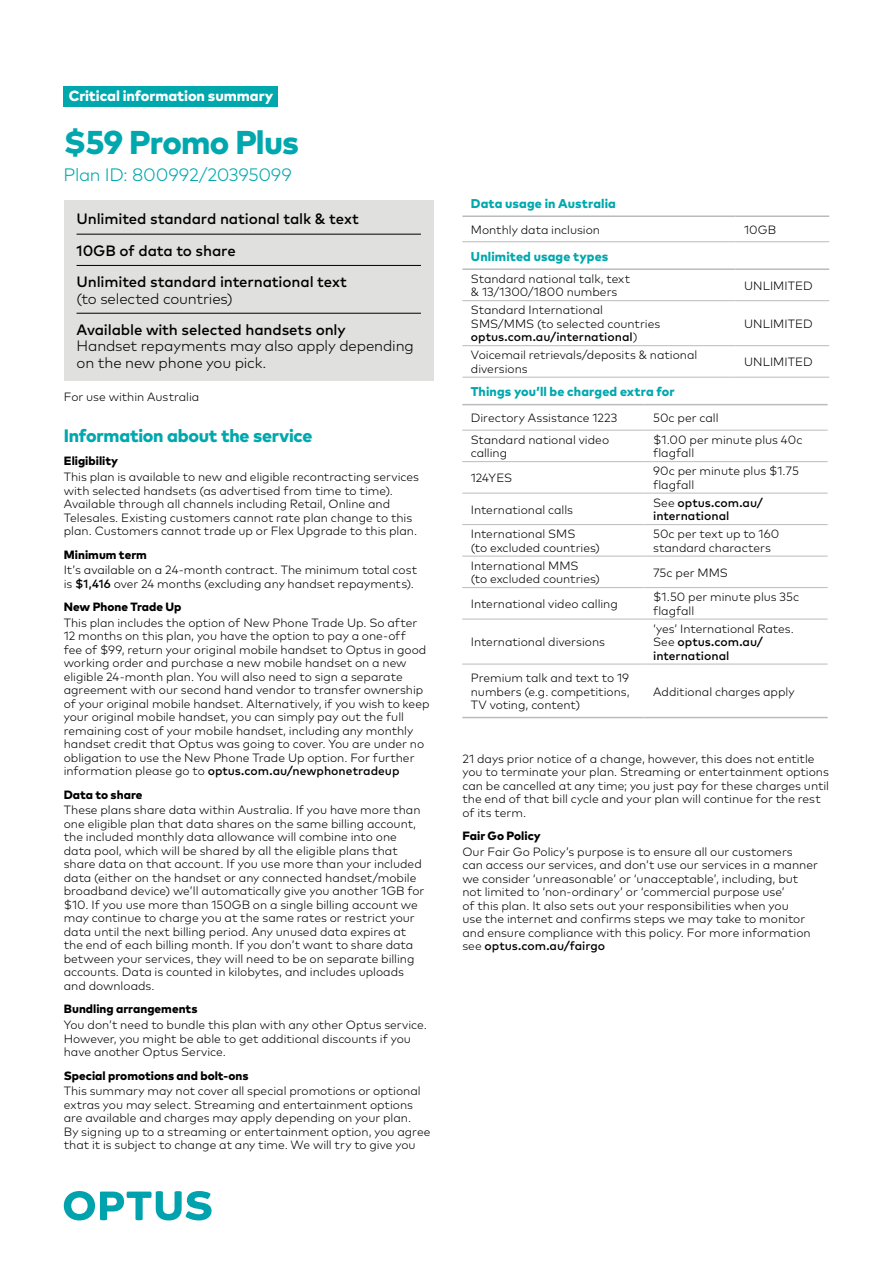
<style>
.page{position:relative;width:893px;height:1263px;background:#fff}
.page>*{position:absolute;margin:0;border:0;box-sizing:border-box;transform-origin:0 0}
.t1{font:800 33px "Mark OT";letter-spacing:-.03em;color:#00a8ae}
.t2{font:800 18px "Mark OT";letter-spacing:-.015em;color:#00a8ae}
.t3{font:300 18px "Mark OT";letter-spacing:-.015em;color:#00a8ae}
.t4{font:500 15px/31.3px "Mark OT";letter-spacing:-.01em;color:#000}
.t5{font:300 15px/16.5px "Mark OT";letter-spacing:-.01em;color:#000}
.t6{font:800 14.7px "Mark OT";letter-spacing:-.005em;color:#fff}
.t7{font:800 12.75px "Mark OT";letter-spacing:.01em;color:#00a8ae}
.t8{font:300 12px/13.5px "Mark OT";color:#000}
.t9{font:800 12px "Mark OT";color:#000}
.t10{font:500 12px/13.5px "Mark OT";color:#000}
.s1{font-weight:500}
.s2{font-weight:300}
</style>
<div class="page">
<hr style="left:462px;top:241px;width:274px;height:1px;background:#babbbd">
<hr style="left:736px;top:241px;width:93px;height:1px;background:#babbbd">
<hr style="left:462px;top:215px;width:274px;height:2px;background:#babbbd">
<hr style="left:736px;top:215px;width:93px;height:2px;background:#babbbd">
<hr style="left:462px;top:300px;width:274px;height:1px;background:#babbbd">
<hr style="left:736px;top:300px;width:93px;height:1px;background:#babbbd">
<hr style="left:462px;top:345px;width:274px;height:1px;background:#babbbd">
<hr style="left:736px;top:345px;width:93px;height:1px;background:#babbbd">
<hr style="left:462px;top:377px;width:274px;height:1px;background:#babbbd">
<hr style="left:736px;top:377px;width:93px;height:1px;background:#babbbd">
<hr style="left:462px;top:268px;width:274px;height:2px;background:#babbbd">
<hr style="left:736px;top:268px;width:93px;height:2px;background:#babbbd">
<hr style="left:462px;top:430px;width:183px;height:1px;background:#babbbd">
<hr style="left:645px;top:430px;width:183px;height:1px;background:#babbbd">
<hr style="left:462px;top:461px;width:183px;height:1px;background:#babbbd">
<hr style="left:645px;top:461px;width:183px;height:1px;background:#babbbd">
<hr style="left:462px;top:493px;width:183px;height:1px;background:#babbbd">
<hr style="left:645px;top:493px;width:183px;height:1px;background:#babbbd">
<hr style="left:462px;top:524px;width:183px;height:1px;background:#babbbd">
<hr style="left:645px;top:524px;width:183px;height:1px;background:#babbbd">
<hr style="left:462px;top:556px;width:183px;height:1px;background:#babbbd">
<hr style="left:645px;top:556px;width:183px;height:1px;background:#babbbd">
<hr style="left:462px;top:587px;width:183px;height:1px;background:#babbbd">
<hr style="left:645px;top:587px;width:183px;height:1px;background:#babbbd">
<hr style="left:462px;top:619px;width:183px;height:1px;background:#babbbd">
<hr style="left:645px;top:619px;width:183px;height:1px;background:#babbbd">
<hr style="left:462px;top:664px;width:183px;height:1px;background:#babbbd">
<hr style="left:645px;top:664px;width:183px;height:1px;background:#babbbd">
<hr style="left:462px;top:404px;width:183px;height:1px;background:#babbbd">
<hr style="left:645px;top:404px;width:183px;height:1px;background:#babbbd">
<hr style="left:462px;top:717px;width:183px;height:1px;background:#babbbd">
<hr style="left:645px;top:717px;width:183px;height:1px;background:#babbbd">
<div style="left:64px;top:86px;width:214px;height:21px;background:#00a8ae"></div>
<svg style="left:64px;top:1191px;width:148px;height:29px"></svg>
<div style="left:64px;top:200px;width:370px;height:181px;background:#e0e0df"></div>
<hr style="left:77px;top:234px;width:344px;height:1px;background:#000">
<hr style="left:77px;top:265px;width:344px;height:1px;background:#000">
<hr style="left:77px;top:313px;width:344px;height:1px;background:#000">
<p class="t6" style="left:69px;top:86px;width:206px">Critical information summary</p>
<h1 class="t1" style="left:64px;top:120px;width:237px">$59 Promo Plus</h1>
<h2 class="t3" style="left:64px;top:163px;width:230px">Plan ID: 800992/20395099</h2>
<p class="t4" style="left:77px;top:203px;width:284px">Unlimited standard national talk &amp; text<br>10GB of data to share<br>Unlimited standard international text</p>
<p class="t5" style="left:77px;top:290px;width:158px">(to selected countries)</p>
<p class="t4" style="left:77px;top:313px;width:271px">Available with selected handsets only</p>
<p class="t5" style="left:77px;top:338px;width:339px">Handset repayments may also apply depending on the new phone you pick.</p>
<p class="t8" style="left:64px;top:390px;width:137px">For use within Australia</p>
<h2 class="t2" style="left:64px;top:424px;width:250px">Information about the service</h2>
<p class="t9" style="left:64px;top:453px;width:56px">Eligibility</p>
<p class="t8" style="left:64px;top:470px;width:357px">This plan is available to new and eligible recontracting services with selected handsets (as advertised from time to time).<br>Available through all channels including Retail, Online and Telesales. Existing customers cannot rate plan change to this plan. Customers cannot trade up or Flex Upgrade to this plan.</p>
<p class="t9" style="left:64px;top:546px;width:85px">Minimum term</p>
<p class="t8" style="left:64px;top:563px;width:355px">It’s available on a 24-month contract. The minimum total cost is <span class="s1">$1,416</span> over 24 months (excluding any handset repayments).</p>
<p class="t9" style="left:64px;top:599px;width:119px">New Phone Trade Up</p>
<p class="t8" style="left:64px;top:616px;width:367px">This plan includes the option of New Phone Trade Up. So after 12 months on this plan, you have the option to pay a one-off<br>fee of $99, return your original mobile handset to Optus in good working order and purchase a new mobile handset on a new eligible 24-month plan. You will also need to sign a separate agreement with our second hand vendor to transfer ownership of your original mobile handset. Alternatively, if you wish to keep your original mobile handset, you can simply pay out the full remaining cost of your mobile handset, including any monthly handset credit that Optus was going to cover. You are under no obligation to use the New Phone Trade Up option. For further information please go to <span class="s1">optus.com.au/newphonetradeup</span></p>
<p class="t9" style="left:64px;top:787px;width:80px">Data to share</p>
<p class="t8" style="left:64px;top:803px;width:362px">These plans share data within Australia. If you have more than one eligible plan that data shares on the same billing account, the included monthly data allowance will combine into one data pool, which will be shared by all the eligible plans that share data on that account. If you use more than your included data (either on the handset or any connected handset/mobile broadband device) we’ll automatically give you another 1GB for $10. If you use more than 150GB on a single billing account we may continue to charge you at the same rates or restrict your data until the next billing period. Any unused data expires at the end of each billing month. If you don’t want to share data between your services, they will need to be on separate billing accounts. Data is counted in kilobytes, and includes uploads and downloads.</p>
<p class="t9" style="left:64px;top:1001px;width:135px">Bundling arrangements</p>
<p class="t8" style="left:64px;top:1018px;width:365px">You don’t need to bundle this plan with any other Optus service.<br>However, you might be able to get additional discounts if you have another Optus Service.</p>
<p class="t9" style="left:64px;top:1067px;width:186px">Special promotions and bolt-ons</p>
<p class="t8" style="left:64px;top:1084px;width:368px">This summary may not cover all special promotions or optional extras you may select. Streaming and entertainment options are available and charges may apply depending on your plan.<br>By signing up to a streaming or entertainment option, you agree that it is subject to change at any time. We will try to give you</p>
<p class="t7" style="left:471px;top:195px;width:146px">Data usage in Australia</p>
<p class="t8" style="left:471px;top:223px;width:131px">Monthly data inclusion</p>
<p class="t8" style="left:744px;top:223px;width:33px">10GB</p>
<p class="t7" style="left:471px;top:248px;width:139px">Unlimited usage types</p>
<p class="t8" style="left:471px;top:272px;width:161px">Standard national talk, text &amp; 13/1300/1800 numbers</p>
<p class="t8" style="left:744px;top:279px;width:70px">UNLIMITED</p>
<p class="t8" style="left:471px;top:303px;width:191px">Standard International<br>SMS/MMS (to selected countries <span class="s1">optus.com.au/international</span>)</p>
<p class="t8" style="left:744px;top:317px;width:70px">UNLIMITED</p>
<p class="t8" style="left:471px;top:348px;width:228px">Voicemail retrievals/deposits &amp; national diversions</p>
<p class="t8" style="left:744px;top:355px;width:70px">UNLIMITED</p>
<p class="t7" style="left:471px;top:383px;width:205px">Things you’ll be charged extra for</p>
<p class="t8" style="left:471px;top:411px;width:148px">Directory Assistance 1223</p>
<p class="t8" style="left:653px;top:411px;width:67px">50c per call</p>
<p class="t8" style="left:471px;top:433px;width:140px">Standard national video calling</p>
<p class="t8" style="left:653px;top:433px;width:151px">$1.00 per minute plus 40c flagfall</p>
<p class="t8" style="left:471px;top:471px;width:43px">124YES</p>
<p class="t8" style="left:653px;top:464px;width:147px">90c per minute plus $1.75 flagfall</p>
<p class="t8" style="left:471px;top:503px;width:104px">International calls</p>
<p class="t10" style="left:653px;top:496px;width:111px"><span class="s2">See</span> optus.com.au/ international</p>
<p class="t8" style="left:471px;top:527px;width:131px">International SMS<br>(to excluded countries)</p>
<p class="t8" style="left:653px;top:527px;width:128px">50c per text up to 160 standard characters</p>
<p class="t8" style="left:471px;top:559px;width:131px">International MMS<br>(to excluded countries)</p>
<p class="t8" style="left:653px;top:565px;width:76px">75c per MMS</p>
<p class="t8" style="left:471px;top:597px;width:149px">International video calling</p>
<p class="t8" style="left:653px;top:590px;width:148px">$1.50 per minute plus 35c flagfall</p>
<p class="t8" style="left:471px;top:635px;width:136px">International diversions</p>
<p class="t8" style="left:653px;top:622px;width:142px">‘yes’ International Rates.<br>See <span class="s1">optus.com.au/ international</span></p>
<p class="t8" style="left:471px;top:671px;width:160px;text-align:justify">Premium talk and text to 19 numbers (e.g. competitions, TV voting, content)</p>
<p class="t8" style="left:653px;top:684px;width:143px">Additional charges apply</p>
<p class="t8" style="left:462px;top:751px;width:368px">21 days prior notice of a change, however, this does not entitle you to terminate your plan. Streaming or entertainment options can be cancelled at any time; you just pay for these charges until the end of that bill cycle and your plan will continue for the rest of its term.</p>
<p class="t9" style="left:462px;top:828px;width:80px">Fair Go Policy</p>
<p class="t8" style="left:462px;top:845px;width:357px">Our Fair Go Policy’s purpose is to ensure all our customers<br>can access our services, and don’t use our services in a manner we consider ‘unreasonable’ or ‘unacceptable’, including, but not limited to ‘non-ordinary’ or ‘commercial purpose use’<br>of this plan. It also sets out your responsibilities when you<br>use the internet and confirms steps we may take to monitor and ensure compliance with this policy. For more information see <span class="s1">optus.com.au/fairgo</span></p>
</div>
